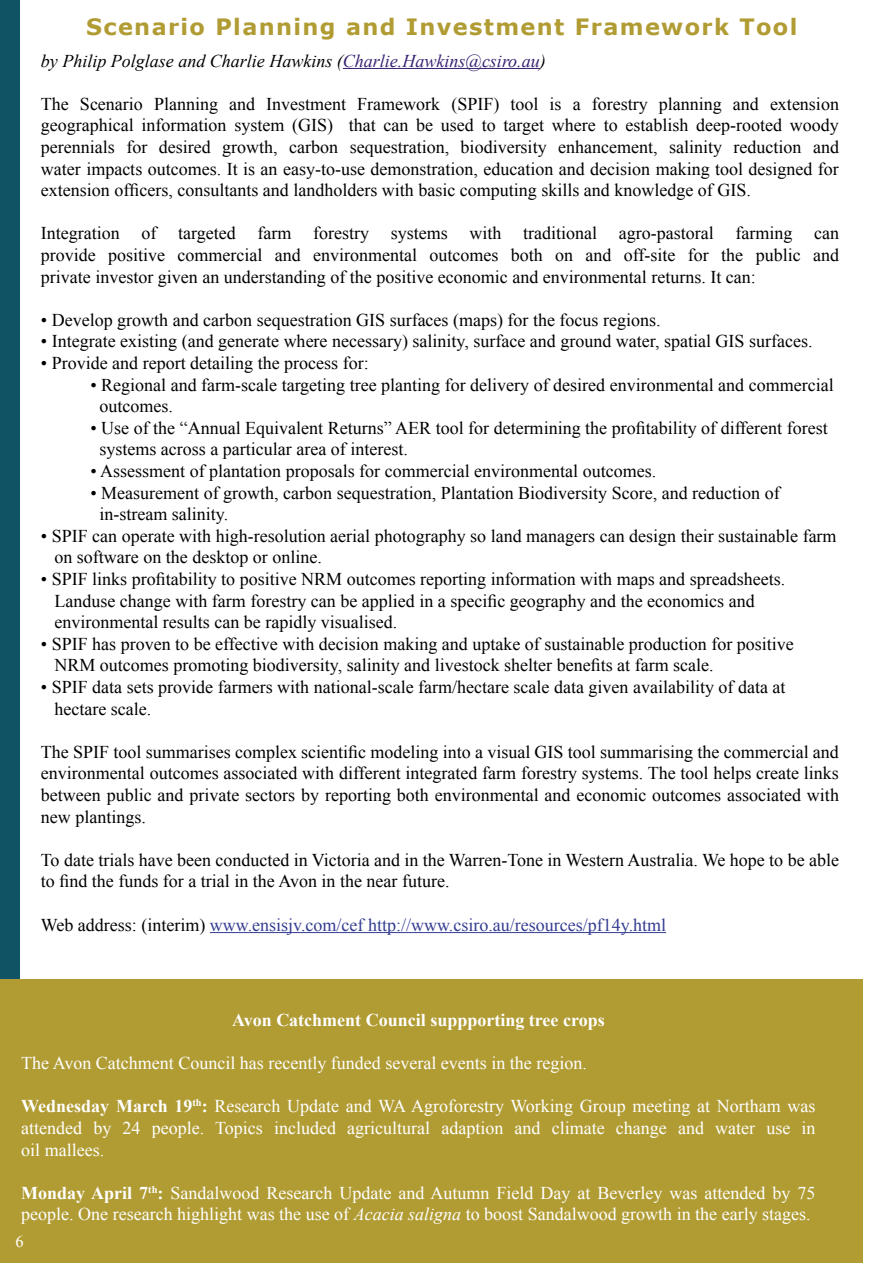
<style>
.page{position:relative;width:893px;height:1263px;background:#fff}
.page>*{position:absolute;margin:0;border:0;box-sizing:border-box;transform-origin:0 0}
.t1{font:700 22.5px "Verdana";letter-spacing:.06em;color:#b19c34}
.t2{font:18px/21.6px "Times New Roman";color:#000}
.t3{font:18px/21.6px "Times New Roman";color:#fff;text-align:justify}
.t4{font:18px "Times New Roman";color:#343c91}
.t5{font:italic 18px "Times New Roman";color:#000}
.t6{font:700 18px "Times New Roman";color:#fff}
.t7{font:16.5px "Times New Roman";color:#fff}
.s1{color:#382173}
.s2{color:#000}
.s3{font-weight:700}
.s4{font-style:italic}
</style>
<div class="page">
<div style="left:0;top:0;width:20px;height:1263px;background:#105364"></div>
<div style="left:0;top:979px;width:862px;height:284px;background:#b19c34"></div>
<hr style="left:343px;top:68px;width:197px;height:1px;background:#382173">
<hr style="left:210px;top:932px;width:456px;height:1px;background:#343c91">
<p class="t1" style="left:86px;top:13px;width:713px">Scenario Planning and Investment Framework Tool</p>
<p class="t5" style="left:41px;top:48px;width:506px">by Philip Polglase and Charlie Hawkins (<span class="s1">Charlie.Hawkins@csiro.au</span>)</p>
<p class="t2" style="left:41px;top:93px;width:800px;text-align:justify">The Scenario Planning and Investment Framework (SPIF) tool is a forestry planning and extension geographical information system (GIS) that can be used to target where to establish deep-rooted woody perennials for desired growth, carbon sequestration, biodiversity enhancement, salinity reduction and water impacts outcomes. It is an easy-to-use demonstration, education and decision making tool designed for extension officers, consultants and landholders with basic computing skills and knowledge of GIS.</p>
<p class="t2" style="left:41px;top:222px;width:800px;text-align:justify">Integration of targeted farm forestry systems with traditional agro-pastoral farming can provide positive commercial and environmental outcomes both on and off-site for the public and private investor given an understanding of the positive economic and environmental returns. It can:</p>
<p class="t2" style="left:41px;top:309px;width:621px">• Develop growth and carbon sequestration GIS surfaces (maps) for the focus regions.</p>
<p class="t2" style="left:41px;top:330px;width:773px">• Integrate existing (and generate where necessary) salinity, surface and ground water, spatial GIS surfaces.</p>
<p class="t2" style="left:41px;top:352px;width:329px">• Provide and report detailing the process for:</p>
<p class="t2" style="left:99px;top:373px;width:736px;text-indent:-9px">• Regional and farm-scale targeting tree planting for delivery of desired environmental and commercial outcomes.</p>
<p class="t2" style="left:99px;top:417px;width:730px;text-indent:-9px">• Use of the “Annual Equivalent Returns” AER tool for determining the profitability of different forest systems across a particular area of interest.</p>
<p class="t2" style="left:90px;top:460px;width:567px">• Assessment of plantation proposals for commercial environmental outcomes.</p>
<p class="t2" style="left:99px;top:481px;width:682px;text-indent:-9px">• Measurement of growth, carbon sequestration, Plantation Biodiversity Score, and reduction of in-stream salinity.</p>
<p class="t2" style="left:54px;top:525px;width:784px;text-indent:-14px">• SPIF can operate with high-resolution aerial photography so land managers can design their sustainable farm on software on the desktop or online.</p>
<p class="t2" style="left:54px;top:568px;width:732px;text-indent:-14px">• SPIF links profitability to positive NRM outcomes reporting information with maps and spreadsheets.<br>Landuse change with farm forestry can be applied in a specific geography and the economics and environmental results can be rapidly visualised.</p>
<p class="t2" style="left:54px;top:633px;width:741px;text-indent:-14px">• SPIF has proven to be effective with decision making and uptake of sustainable production for positive<br>NRM outcomes promoting biodiversity, salinity and livestock shelter benefits at farm scale.</p>
<p class="t2" style="left:54px;top:676px;width:733px;text-indent:-14px">• SPIF data sets provide farmers with national-scale farm/hectare scale data given availability of data at hectare scale.</p>
<p class="t2" style="left:41px;top:741px;width:800px;text-align:justify">The SPIF tool summarises complex scientific modeling into a visual GIS tool summarising the commercial and environmental outcomes associated with different integrated farm forestry systems. The tool helps create links between public and private sectors by reporting both environmental and economic outcomes associated with new plantings.</p>
<p class="t2" style="left:41px;top:849px;width:800px">To date trials have been conducted in Victoria and in the Warren-Tone in Western Australia. We hope to be able to find the funds for a trial in the Avon in the near future.</p>
<p class="t4" style="left:41px;top:912px;width:627px"><span class="s2">Web address: (interim)</span> www.ensisjv.com/cef http://www.csiro.au/resources/pf14y.html</p>
<p class="t6" style="left:232px;top:1007px;width:374px">Avon Catchment Council suppporting tree crops</p>
<p class="t3" style="left:21px;top:1052px;width:567px">The Avon Catchment Council has recently funded several events in the region.</p>
<p class="t3" style="left:21px;top:1095px;width:796px"><span class="s3">Wednesday March 19</span><sup>th</sup><span class="s3">:</span> Research Update and WA Agroforestry Working Group meeting at Northam was attended by 24 people. Topics included agricultural adaption and climate change and water use in oil mallees.</p>
<p class="t3" style="left:21px;top:1182px;width:796px"><span class="s3">Monday April 7</span><sup>th</sup><span class="s3">:</span> Sandalwood Research Update and Autumn Field Day at Beverley was attended by 75 people. One research highlight was the use of <span class="s4">Acacia saligna</span> to boost Sandalwood growth in the early stages.</p>
<p class="t7" style="left:15px;top:1231px;width:10px">6</p>
<p class="t7" style="left:9px;top:1233px;width:10px">6</p>
</div>
